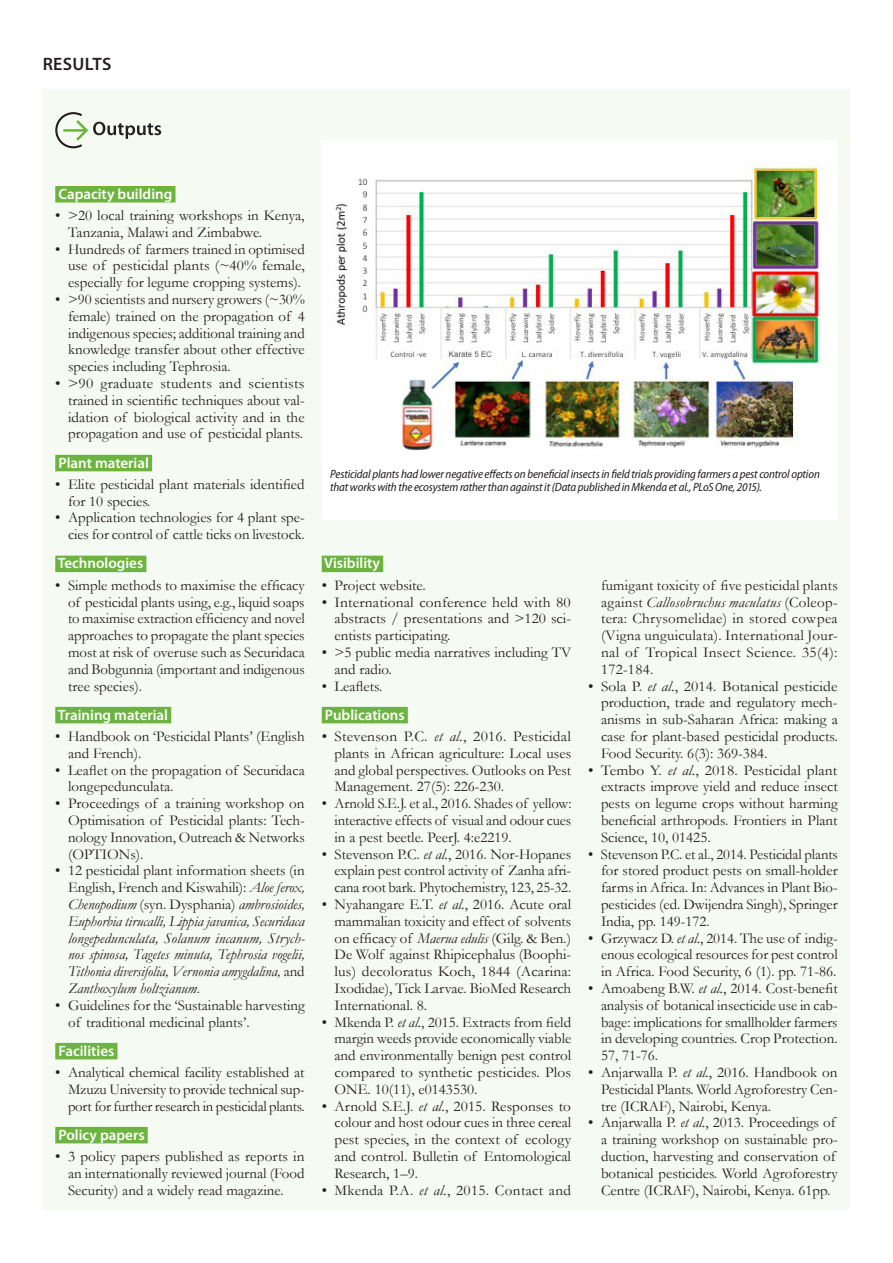
<style>
.page{position:relative;width:893px;height:1263px;background:#fff}
.page>*{position:absolute;margin:0;border:0;box-sizing:border-box;transform-origin:0 0}
.t1{font:600 18px "Myriad Pro";letter-spacing:.02em;color:#231f20}
.t2{font:15px/16.8px "Garamond";color:#231f20;text-align:justify}
.t3{font:italic 15px/16.8px "Garamond";color:#231f20;text-align:justify}
.t4{font:600 15px "Myriad Pro";color:#fff}
.t5{font:15px "Garamond";letter-spacing:.02em;color:#231f20}
.t6{font:italic semi-condensed 12px/13.5px "Myriad Pro";letter-spacing:-.01em;color:#231f20}
.s1{font-style:normal}
.s2{font-style:italic}
</style>
<div class="page">
<div style="left:43px;top:90px;width:807px;height:1120px;background:#f5faf2"></div>
<div style="left:55px;top:186px;width:120px;height:16px;background:#6cb43f"></div>
<div style="left:55px;top:455px;width:97px;height:16px;background:#6cb43f"></div>
<div style="left:55px;top:556px;width:91px;height:16px;background:#6cb43f"></div>
<div style="left:55px;top:707px;width:116px;height:16px;background:#6cb43f"></div>
<div style="left:55px;top:1043px;width:62px;height:16px;background:#6cb43f"></div>
<div style="left:55px;top:1127px;width:93px;height:16px;background:#6cb43f"></div>
<svg style="left:55px;top:112px;width:106px;height:36px"></svg>
<div style="left:322px;top:556px;width:61px;height:16px;background:#6cb43f"></div>
<div style="left:322px;top:707px;width:86px;height:16px;background:#6cb43f"></div>
<div style="left:322px;top:140px;width:516px;height:380px;background:#fff"></div>
<img style="left:335px;top:167px;width:492px;height:284px">
<p class="t1" style="left:43px;top:54px;width:70px">RESULTS</p>
<p class="t4" style="left:58px;top:185px;width:115px">Capacity building</p>
<p class="t2" style="left:68px;top:207px;width:238px;text-indent:-13px">• &gt;20 local training workshops in Kenya,<br>Tanzania, Malawi and Zimbabwe.</p>
<p class="t2" style="left:68px;top:240px;width:238px;text-indent:-13px">• Hundreds of farmers trained in optimised use of pesticidal plants (~40% female, especially for legume cropping systems).</p>
<p class="t2" style="left:68px;top:291px;width:238px;text-indent:-13px">• &gt;90 scientists and nursery growers (~30% female) trained on the propagation of 4 indigenous species; additional training and knowledge transfer about other effective species including Tephrosia.</p>
<p class="t2" style="left:68px;top:375px;width:238px;text-indent:-13px">• &gt;90 graduate students and scientists trained in scientific techniques about val&shy;idation of biological activity and in the propagation and use of pesticidal plants.</p>
<p class="t4" style="left:58px;top:454px;width:92px">Plant material</p>
<p class="t2" style="left:68px;top:476px;width:238px;text-indent:-13px">• Elite pesticidal plant materials identified for 10 species.</p>
<p class="t2" style="left:55px;top:509px;width:251px;text-align:right">• Application technologies for 4 plant spe&shy;cies for control of cattle ticks on livestock.</p>
<p class="t4" style="left:58px;top:555px;width:87px">Technologies</p>
<p class="t2" style="left:68px;top:576px;width:238px;text-indent:-13px">• Simple methods to maximise the efficacy of pesticidal plants using, e.g., liquid soaps to maximise extraction efficiency and novel approaches to propagate the plant species most at risk of overuse such as Securidaca and Bobgunnia (important and indigenous tree species).</p>
<p class="t4" style="left:58px;top:706px;width:112px">Training material</p>
<p class="t2" style="left:68px;top:728px;width:238px;text-indent:-13px">• Handbook on ‘Pesticidal Plants’ (English and French).</p>
<p class="t2" style="left:68px;top:761px;width:238px;text-indent:-13px">• Leaflet on the propagation of Securidaca longepedunculata.</p>
<p class="t2" style="left:68px;top:795px;width:238px;text-indent:-13px">• Proceedings of a training workshop on Optimisation of Pesticidal plants: Tech&shy;nology Innovation, Outreach &amp; Networks (OPTIONs).</p>
<p class="t3" style="left:68px;top:862px;width:238px;text-indent:-13px"><span class="s1">• 12 pesticidal plant information sheets (in English, French and Kiswahili):</span> Aloe ferox, Chenopodium <span class="s1">(syn. Dysphania)</span> ambrosioides, Euphorbia tirucalli, Lippia javanica, Securidaca longepedunculata, Solanum incanum, Strych&shy;nos spinosa, Tagetes minuta, Tephrosia vogelii, Tithonia diversifolia, Vernonia amygdalina, <span class="s1">and </span>Zanthoxylum holtzianum<span class="s1">.</span></p>
<p class="t2" style="left:68px;top:996px;width:238px;text-indent:-13px">• Guidelines for the ‘Sustainable harvesting of traditional medicinal plants’.</p>
<p class="t4" style="left:58px;top:1042px;width:57px">Facilities</p>
<p class="t2" style="left:68px;top:1064px;width:238px;text-indent:-13px">• Analytical chemical facility established at Mzuzu University to provide technical sup&shy;port for further research in pesticidal plants.</p>
<p class="t4" style="left:58px;top:1126px;width:88px">Policy papers</p>
<p class="t2" style="left:68px;top:1148px;width:238px;text-indent:-13px">• 3 policy papers published as reports in an internationally reviewed journal (Food Security) and a widely read magazine.</p>
<p class="t6" style="left:330px;top:467px;width:491px">Pesticidal plants had lower negative effects on beneficial insects in field trials providing farmers a pest control option that works with the ecosystem rather than against it (Data published in Mkenda et al., PLoS One, 2015).</p>
<p class="t4" style="left:324px;top:555px;width:57px">Visibility</p>
<p class="t2" style="left:322px;top:576px;width:106px">• Project website.</p>
<p class="t2" style="left:334px;top:593px;width:238px;text-indent:-13px">• International conference held with 80 abstracts / presentations and &gt;120 sci&shy;entists participating.</p>
<p class="t2" style="left:334px;top:644px;width:238px;text-indent:-13px">• &gt;5 public media narratives including TV and radio.</p>
<p class="t2" style="left:322px;top:677px;width:62px">• Leaflets.</p>
<p class="t4" style="left:325px;top:706px;width:81px">Publications</p>
<p class="t2" style="left:334px;top:728px;width:238px;text-indent:-13px">• Stevenson P.C. <span class="s2">et al.</span>, 2016. Pesticidal plants in African agriculture: Local uses and global perspectives. Outlooks on Pest Management. 27(5): 226-230.</p>
<p class="t2" style="left:334px;top:795px;width:239px;text-indent:-13px">• Arnold S.E.J. et al., 2016. Shades of yellow: interactive effects of visual and odour cues in a pest beetle. PeerJ. 4:e2219.</p>
<p class="t2" style="left:334px;top:845px;width:238px;text-indent:-13px">• Stevenson P.C. <span class="s2">et al.</span>, 2016. Nor-Hopanes explain pest control activity of Zanha afri&shy;cana root bark. Phytochemistry, 123, 25-32.</p>
<p class="t2" style="left:334px;top:896px;width:238px;text-indent:-13px">• Nyahangare E.T. <span class="s2">et al.</span>, 2016. Acute oral mammalian toxicity and effect of solvents on efficacy of <span class="s2">Maerua edulis</span> (Gilg. &amp; Ben.)<br>De Wolf against Rhipicephalus (Boophi&shy;lus) decoloratus Koch, 1844 (Acarina:<br>Ixodidae), Tick Larvae. BioMed Research International. 8.</p>
<p class="t2" style="left:334px;top:1013px;width:238px;text-indent:-13px">• Mkenda P. <span class="s2">et al.</span>, 2015. Extracts from field margin weeds provide economically viable and environmentally benign pest control compared to synthetic pesticides. Plos ONE. 10(11), e0143530.</p>
<p class="t2" style="left:334px;top:1097px;width:238px;text-indent:-13px">• Arnold S.E.J. <span class="s2">et al.</span>, 2015. Responses to colour and host odour cues in three cereal pest species, in the context of ecology and control. Bulletin of Entomological Research, 1–9.</p>
<p class="t5" style="left:322px;top:1181px;width:251px">• Mkenda P.A. <span class="s2">et al.</span>, 2015. Contact and</p>
<p class="t2" style="left:601px;top:576px;width:238px">fumigant toxicity of five pesticidal plants against <span class="s2">Callosobruchus maculatus</span> (Coleop&shy;tera: Chrysomelidae) in stored cowpea (Vigna unguiculata). International Jour&shy;nal of Tropical Insect Science. 35(4):<br>172-184.</p>
<p class="t2" style="left:601px;top:677px;width:238px;text-indent:-13px">• Sola P. <span class="s2">et al.</span>, 2014. Botanical pesticide production, trade and regulatory mech&shy;anisms in sub-Saharan Africa: making a case for plant-based pesticidal products.<br>Food Security. 6(3): 369-384.</p>
<p class="t2" style="left:601px;top:761px;width:238px;text-indent:-13px">• Tembo Y. <span class="s2">et al.</span>, 2018. Pesticidal plant extracts improve yield and reduce insect pests on legume crops without harming beneficial arthropods. Frontiers in Plant Science, 10, 01425.</p>
<p class="t2" style="left:601px;top:845px;width:238px;text-indent:-13px">• Stevenson P.C. et al., 2014. Pesticidal plants for stored product pests on small-holder farms in Africa. In: Advances in Plant Bio&shy;pesticides (ed. Dwijendra Singh), Springer India, pp. 149-172.</p>
<p class="t2" style="left:601px;top:929px;width:238px;text-indent:-13px">• Grzywacz D. <span class="s2">et al.</span>, 2014. The use of indig&shy;enous ecological resources for pest control in Africa. Food Security, 6 (1). pp. 71-86.</p>
<p class="t2" style="left:601px;top:980px;width:238px;text-indent:-13px">• Amoabeng B.W. <span class="s2">et al.</span>, 2014. Cost-benefit analysis of botanical insecticide use in cab&shy;bage: implications for smallholder farmers in developing countries. Crop Protection.<br>57, 71-76.</p>
<p class="t2" style="left:601px;top:1064px;width:238px;text-indent:-13px">• Anjarwalla P. <span class="s2">et al.</span>, 2016. Handbook on Pesticidal Plants. World Agroforestry Cen&shy;tre (ICRAF), Nairobi, Kenya.</p>
<p class="t2" style="left:601px;top:1114px;width:238px;text-align:left;text-indent:-13px">• Anjarwalla P. <span class="s2">et al.</span>, 2013. Proceedings of a training workshop on sustainable pro&shy;duction, harvesting and conservation of botanical pesticides. World Agroforestry Centre (ICRAF), Nairobi, Kenya. 61pp.</p>
</div>
